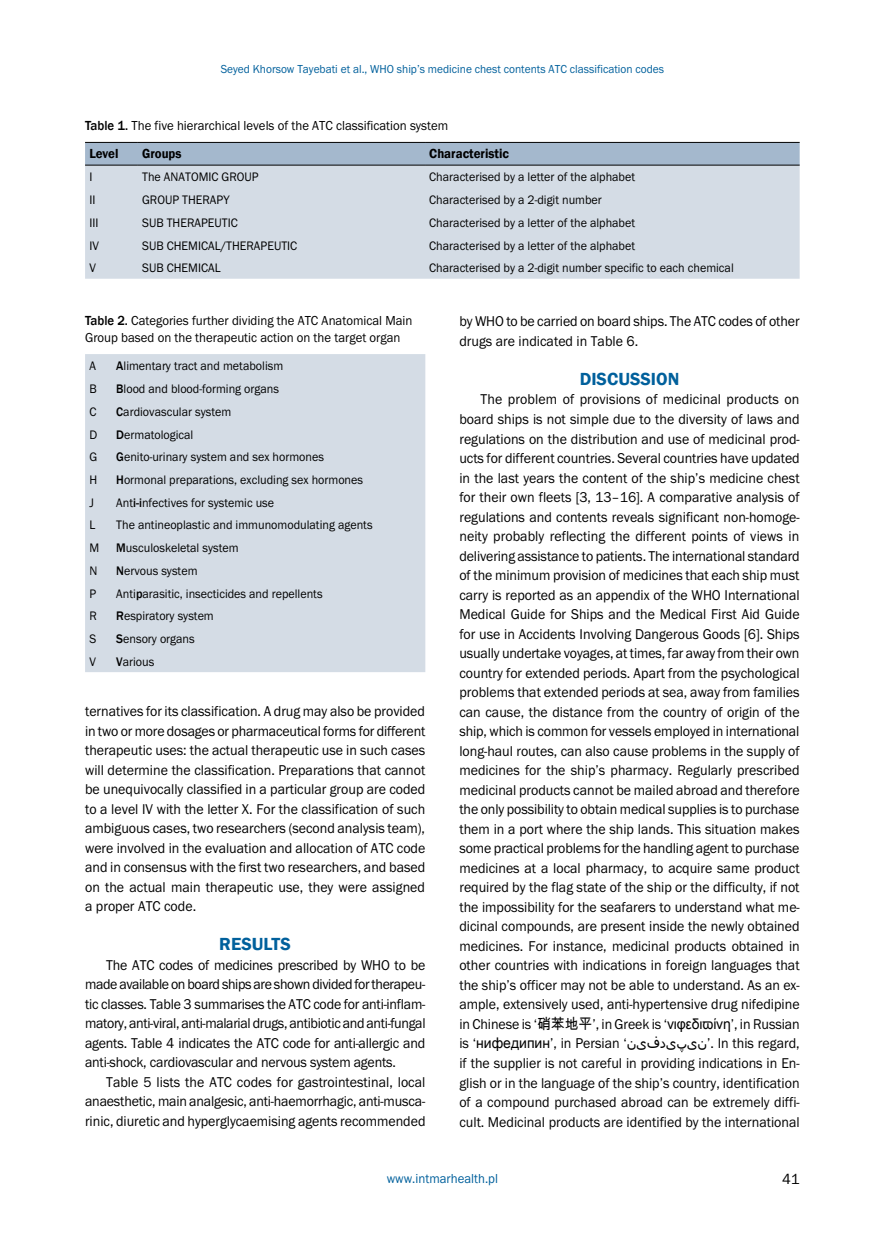
<style>
.page{position:relative;width:872px;height:1234px;background:#fff}
.page>*{position:absolute;margin:0;border:0;box-sizing:border-box;transform-origin:0 0}
.t1{font:600 18px "Franklin Gothic";color:#00609c}
.t2{font:15px "Franklin Got Itc TEE";color:#000}
.t3{font:14.7px/19.5px "Franklin Got Itc TEE";color:#000;text-align:justify;scale:.95 1}
.t4{font:13.5px/16.2px "Franklin Got Itc TEE";color:#000;scale:.95 1}
.t5{font:600 13.5px "Franklin Gothic";color:#000;scale:.95 1}
.t6{font:13.5px "Franklin Got Itc TEE";color:#00609c;scale:.95 1}
.t7{font:12.75px "Franklin Got Itc TEE";color:#000;scale:.95 1}
.t8{font:12px "Franklin Got Itc TEE";color:#00609c;scale:.95 1}
.s1{font-family:"Franklin Gothic";font-weight:500}
.s2{font-family:"Arial Unicode MS"}
</style>
<div class="page">
<div style="left:85px;top:143px;width:714px;height:22px;background:#a4b8cd"></div>
<div style="left:85px;top:166px;width:714px;height:113px;background:#d4dce5"></div>
<hr style="left:85px;top:142px;width:53px;height:1px;background:#000">
<hr style="left:138px;top:142px;width:287px;height:1px;background:#000">
<hr style="left:425px;top:142px;width:374px;height:1px;background:#000">
<hr style="left:85px;top:165px;width:53px;height:1px;background:#000">
<hr style="left:138px;top:165px;width:287px;height:1px;background:#000">
<hr style="left:425px;top:165px;width:374px;height:1px;background:#000">
<div style="left:85px;top:354px;width:340px;height:318px;background:#d4dce5"></div>
<p class="t8" style="left:221px;top:62px;width:468px">Seyed Khorsow Tayebati et al., WHO ship’s medicine chest contents ATC classification codes</p>
<p class="t4" style="left:85px;top:117px;width:384px"><span class="s1">Table 1.</span> The five hierarchical levels of the ATC classification system</p>
<p class="t5" style="left:89px;top:145px;width:32px">Level</p>
<p class="t5" style="left:142px;top:145px;width:43px">Groups</p>
<p class="t5" style="left:429px;top:145px;width:85px">Characteristic</p>
<p class="t7" style="left:89px;top:170px;width:5px">I</p>
<p class="t7" style="left:142px;top:170px;width:124px">The ANATOMIC GROUP</p>
<p class="t7" style="left:429px;top:170px;width:218px">Characterised by a letter of the alphabet</p>
<p class="t7" style="left:89px;top:193px;width:8px">II</p>
<p class="t7" style="left:142px;top:193px;width:93px">GROUP THERAPY</p>
<p class="t7" style="left:429px;top:193px;width:183px">Characterised by a 2-digit number</p>
<p class="t7" style="left:89px;top:215px;width:11px">III</p>
<p class="t7" style="left:142px;top:215px;width:102px">SUB THERAPEUTIC</p>
<p class="t7" style="left:429px;top:215px;width:218px">Characterised by a letter of the alphabet</p>
<p class="t7" style="left:89px;top:238px;width:12px">IV</p>
<p class="t7" style="left:142px;top:238px;width:165px">SUB CHEMICAL/THERAPEUTIC</p>
<p class="t7" style="left:429px;top:238px;width:218px">Characterised by a letter of the alphabet</p>
<p class="t7" style="left:89px;top:261px;width:8px">V</p>
<p class="t7" style="left:142px;top:261px;width:84px">SUB CHEMICAL</p>
<p class="t7" style="left:429px;top:261px;width:322px">Characterised by a 2-digit number specific to each chemical</p>
<p class="t4" style="left:85px;top:313px;width:346px"><span class="s1">Table 2.</span> Categories further dividing the ATC Anatomical Main<br>Group based on the therapeutic action on the target organ</p>
<p class="t7" style="left:89px;top:359px;width:9px">A</p>
<p class="t7" style="left:116px;top:359px;width:177px"><span class="s1">A</span>limentary tract and metabolism</p>
<p class="t7" style="left:89px;top:382px;width:9px">B</p>
<p class="t7" style="left:116px;top:382px;width:173px"><span class="s1">B</span>lood and blood-forming organs</p>
<p class="t7" style="left:89px;top:404px;width:9px">C</p>
<p class="t7" style="left:116px;top:404px;width:123px"><span class="s1">C</span>ardiovascular system</p>
<p class="t7" style="left:89px;top:427px;width:10px">D</p>
<p class="t7" style="left:116px;top:427px;width:83px"><span class="s1">D</span>ermatological</p>
<p class="t7" style="left:89px;top:450px;width:10px">G</p>
<p class="t7" style="left:116px;top:450px;width:220px"><span class="s1">G</span>enito-urinary system and sex hormones</p>
<p class="t7" style="left:89px;top:472px;width:10px">H</p>
<p class="t7" style="left:116px;top:472px;width:261px"><span class="s1">H</span>ormonal preparations, excluding sex hormones</p>
<p class="t7" style="left:89px;top:495px;width:6px">J</p>
<p class="t7" style="left:116px;top:495px;width:168px">Ant<span class="s1">i-i</span>nfectives for systemic use</p>
<p class="t7" style="left:89px;top:518px;width:8px">L</p>
<p class="t7" style="left:116px;top:518px;width:271px">The antineoplastic and immunomodulating agents</p>
<p class="t7" style="left:89px;top:540px;width:12px">M</p>
<p class="t7" style="left:116px;top:540px;width:130px"><span class="s1">M</span>usculoskeletal system</p>
<p class="t7" style="left:89px;top:563px;width:10px">N</p>
<p class="t7" style="left:116px;top:563px;width:87px"><span class="s1">N</span>ervous system</p>
<p class="t7" style="left:89px;top:586px;width:9px">P</p>
<p class="t7" style="left:116px;top:586px;width:219px">Anti<span class="s1">p</span>arasitic, insecticides and repellents</p>
<p class="t7" style="left:89px;top:608px;width:9px">R</p>
<p class="t7" style="left:116px;top:608px;width:104px"><span class="s1">R</span>espiratory system</p>
<p class="t7" style="left:89px;top:631px;width:9px">S</p>
<p class="t7" style="left:116px;top:631px;width:84px"><span class="s1">S</span>ensory organs</p>
<p class="t7" style="left:89px;top:654px;width:8px">V</p>
<p class="t7" style="left:116px;top:654px;width:42px"><span class="s1">V</span>arious</p>
<p class="t3" style="left:85px;top:701px;width:360px">ternatives for its classification. A drug may also be provided in two or more dosages or pharmaceutical forms for different therapeutic uses: the actual therapeutic use in such cases will determine the classification. Preparations that cannot be unequivocally classified in a particular group are coded to a level IV with the letter X. For the classification of such ambiguous cases, two researchers (second analysis team), were involved in the evaluation and allocation of ATC code and in consensus with the first two researchers, and based on the actual main therapeutic use, they were assigned a proper ATC code.</p>
<p class="t1" style="left:219px;top:932px;width:63px">Results</p>
<p class="t3" style="left:85px;top:955px;width:360px;text-indent:21px">The ATC codes of medicines prescribed by WHO to be made available on board ships are shown divided for therapeu&shy;tic classes. Table 3 summarises the ATC code for anti-inflam&shy;matory, anti-viral, anti-malarial drugs, antibiotic and anti-fungal agents. Table 4 indicates the ATC code for anti-allergic and anti-shock, cardiovascular and nervous system agents.</p>
<p class="t3" style="left:85px;top:1072px;width:360px;text-indent:21px">Table 5 lists the ATC codes for gastrointestinal, local anaesthetic, main analgesic, anti-haemorrhagic, anti-musca&shy;rinic, diuretic and hyperglycaemising agents recommended</p>
<p class="t3" style="left:459px;top:312px;width:360px">by WHO to be carried on board ships. The ATC codes of other drugs are indicated in Table 6.</p>
<p class="t1" style="left:580px;top:368px;width:11px">Disc</p>
<p class="t1" style="left:618px;top:368px;width:23px">ussion</p>
<p class="t3" style="left:459px;top:390px;width:360px;text-indent:21px">The problem of provisions of medicinal products on board ships is not simple due to the diversity of laws and regulations on the distribution and use of medicinal prod&shy;ucts for different countries. Several countries have updated in the last years the content of the ship’s medicine chest for their own fleets [3, 13–16]. A comparative analysis of regulations and contents reveals significant non-homoge&shy;neity probably reflecting the different points of views in delivering assistance to patients. The international standard of the minimum provision of medicines that each ship must carry is reported as an appendix of the WHO International Medical Guide for Ships and the Medical First Aid Guide for use in Accidents Involving Dangerous Goods [6]. Ships usually undertake voyages, at times, far away from their own country for extended periods. Apart from the psychological problems that extended periods at sea, away from families can cause, the distance from the country of origin of the ship, which is common for vessels employed in international long-haul routes, can also cause problems in the supply of medicines for the ship’s pharmacy. Regularly prescribed medicinal products cannot be mailed abroad and therefore the only possibility to obtain medical supplies is to purchase them in a port where the ship lands. This situation makes some practical problems for the handling agent to purchase medicines at a local pharmacy, to acquire same product required by the flag state of the ship or the difficulty, if not the impossibility for the seafarers to understand what me&shy;dicinal compounds, are present inside the newly obtained medicines. For instance, medicinal products obtained in other countries with indications in foreign languages that the ship’s officer may not be able to understand. As an ex&shy;ample, extensively used, anti-hypertensive drug nifedipine in Chinese is ‘<span class="s2">硝苯地平</span>’, in Greek is ‘<span class="s2">νιφεδιϖίνη</span>’, in Russian is ‘<span class="s2">нифедипин</span>’, in Persian ‘<span class="s2">نیف ید پین</span>‘. In this regard, if the supplier is not careful in providing indications in En&shy;glish or in the language of the ship’s country, identification of a compound purchased abroad can be extremely diffi&shy;cult. Medicinal products are identified by the international</p>
<p class="t6" style="left:387px;top:1170px;width:119px">www.intmarhealth.pl</p>
<p class="t2" style="left:782px;top:1170px;width:19px">41</p>
</div>
